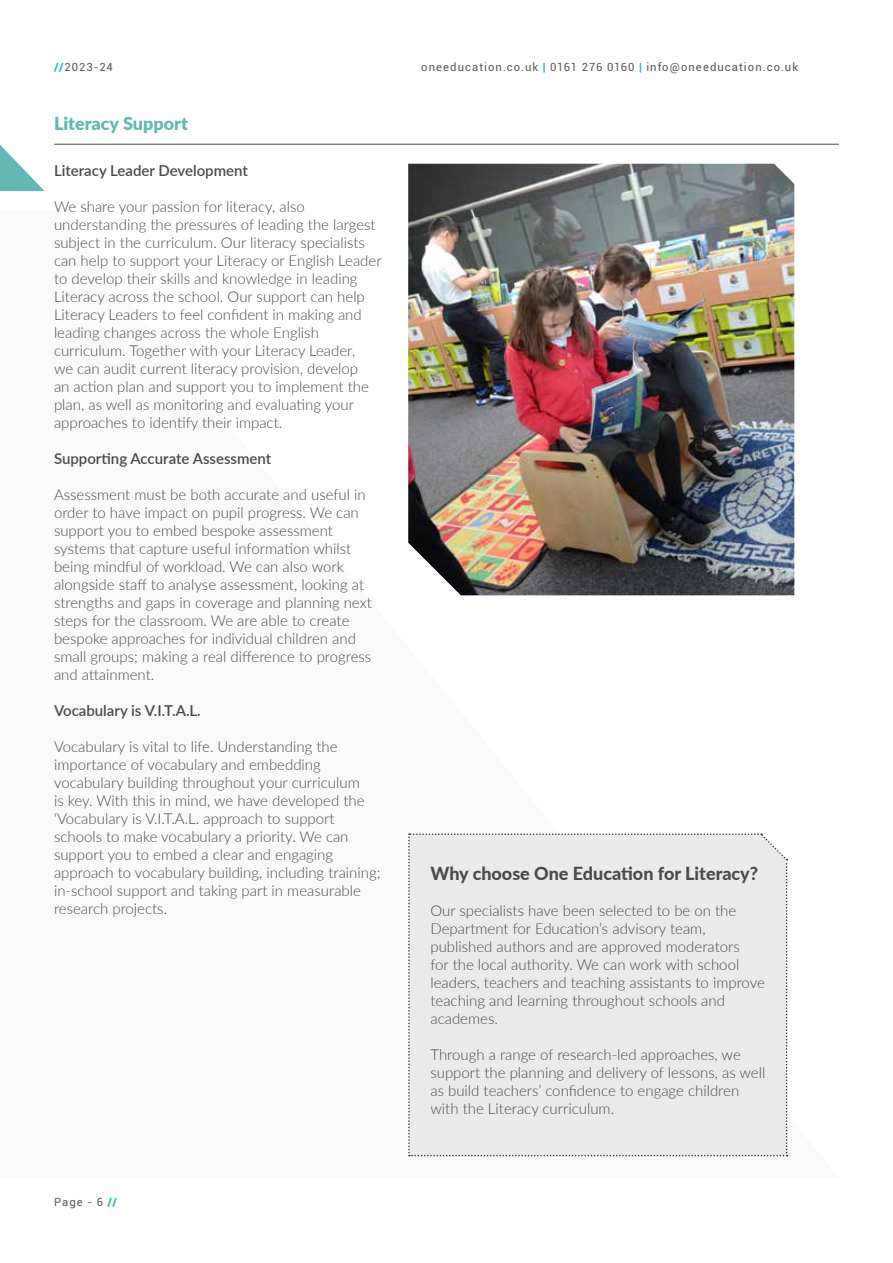
<style>
.page{position:relative;width:893px;height:1263px;background:#fff}
.page>*{position:absolute;margin:0;border:0;box-sizing:border-box;transform-origin:0 0}
.t1{font:800 18px "Lato";color:#4a4a49}
.t2{font:900 18px "Lato";color:#63b8b3}
.t3{font:300 15px/18px "Lato";color:#4a4a49}
.t4{font:600 15px "Lato";color:#4a4a49}
.t5{font:11.25px "Roboto";letter-spacing:.095em;color:#575756}
.s1{font-weight:700;color:#0fb6cc}
</style>
<div class="page">
<svg style="left:0;top:145px;width:45px;height:46px"></svg>
<hr style="left:54px;top:144px;width:785px;height:1px;background:#4a4a49">
<div style="left:408px;top:833px;width:380px;height:323px;background:#eaeaea"></div>
<img style="left:408px;top:164px;width:386px;height:431px">
<p class="t5" style="left:54px;top:59px;width:60px"><span class="s1">//</span>2023-24</p>
<p class="t5" style="left:421px;top:59px;width:378px">oneeducation.co.uk <span class="s1">|</span> 0161 276 0160 <span class="s1">|</span> info@oneeducation.co.uk</p>
<p class="t2" style="left:54px;top:110px;width:136px">Literacy Support</p>
<p class="t4" style="left:54px;top:160px;width:195px">Literacy Leader Development</p>
<p class="t3" style="left:54px;top:197px;width:329px">We share your passion for literacy, also understanding the pressures of leading the largest subject in the curriculum. Our literacy specialists can help to support your Literacy or English Leader to develop their skills and knowledge in leading Literacy across the school. Our support can help Literacy Leaders to feel confident in making and leading changes across the whole English curriculum. Together with your Literacy Leader,<br>we can audit current literacy provision, develop<br>an action plan and support you to implement the plan, as well as monitoring and evaluating your approaches to identify their impact.</p>
<p class="t4" style="left:54px;top:448px;width:219px">Supporting Accurate Assessment</p>
<p class="t3" style="left:54px;top:485px;width:319px">Assessment must be both accurate and useful in order to have impact on pupil progress. We can support you to embed bespoke assessment systems that capture useful information whilst being mindful of workload. We can also work alongside staff to analyse assessment, looking at strengths and gaps in coverage and planning next steps for the classroom. We are able to create bespoke approaches for individual children and small groups; making a real difference to progress and attainment.</p>
<p class="t4" style="left:54px;top:700px;width:148px">Vocabulary is V.I.T.A.L.</p>
<p class="t3" style="left:54px;top:737px;width:328px">Vocabulary is vital to life. Understanding the importance of vocabulary and embedding vocabulary building throughout your curriculum<br>is key. With this in mind, we have developed the ‘Vocabulary is V.I.T.A.L. approach to support schools to make vocabulary a priority. We can support you to embed a clear and engaging approach to vocabulary building, including training; in-school support and taking part in measurable research projects.</p>
<p class="t5" style="left:54px;top:1194px;width:65px">Page - 6 <span class="s1">//</span></p>
<p class="t1" style="left:430px;top:860px;width:329px">Why choose One Education for Literacy?</p>
<p class="t3" style="left:430px;top:901px;width:336px">Our specialists have been selected to be on the Department for Education’s advisory team, published authors and are approved moderators<br>for the local authority. We can work with school leaders, teachers and teaching assistants to improve teaching and learning throughout schools and academes.</p>
<p class="t3" style="left:430px;top:1045px;width:336px">Through a range of research-led approaches, we support the planning and delivery of lessons, as well as build teachers’ confidence to engage children with the Literacy curriculum.</p>
</div>
